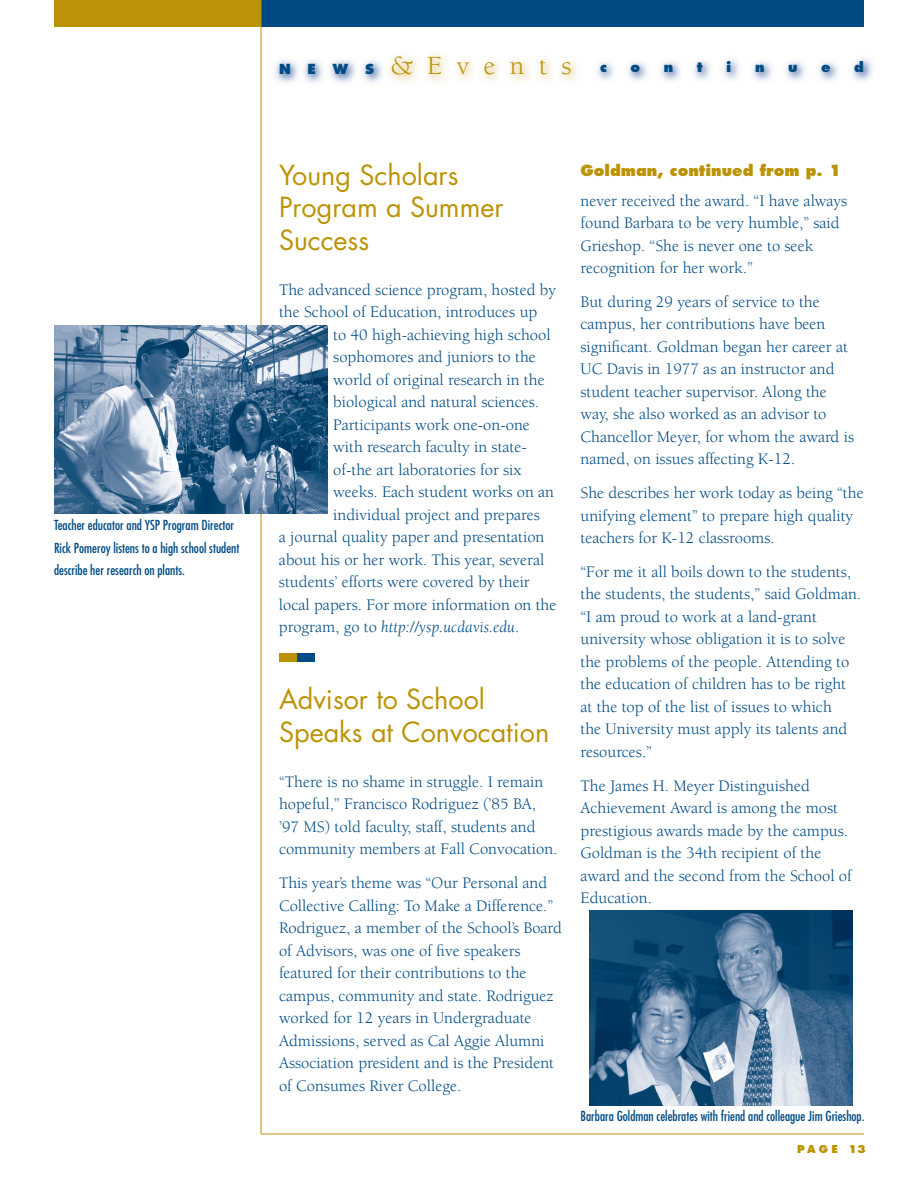
<style>
.page{position:relative;width:918px;height:1188px;background:#fff}
.page>*{position:absolute;margin:0;border:0;box-sizing:border-box;transform-origin:0 0}
.t1{font:27px/32.4px "Futura";color:#bc9306}
.t2{font:27px "Berkeley";color:#bc9306}
.t3{font:16.5px/22.5px "Berkeley";color:#004b84}
.t4{font:italic 16.5px "Berkeley";color:#004b84}
.t5{font:800 15px "Futura";color:#bc9306}
.t6{font:condensed 13.5px/22.5px "Futura";color:#004b84}
.t7{font:800 13.5px "Futura";color:#004b84}
.t8{font:800 10.5px "Futura";letter-spacing:.26em;color:#bc9306}
.s1{font-family:"Futura";font-weight:800;font-size:13.5px;color:#004b84}
.s2{font-style:normal}
</style>
<div class="page">
<div style="left:261px;top:0;width:603px;height:27px;background:#004b84"></div>
<div style="left:54px;top:0;width:207px;height:27px;background:#bc9306"></div>
<hr style="left:261px;top:1134px;width:603px;height:1px;background:#bc9306">
<hr style="left:261px;top:0;width:1px;height:1134px;background:#bc9306">
<img style="left:275px;top:60px;width:107px;height:23px">
<img style="left:597px;top:58px;width:275px;height:23px">
<img style="left:589px;top:911px;width:263px;height:194px">
<img style="left:54px;top:326px;width:273px;height:187px">
<div style="left:279px;top:653px;width:18px;height:9px;background:#bc9306"></div>
<div style="left:297px;top:653px;width:18px;height:9px;background:#004b84"></div>
<p class="t6" style="left:54px;top:514px;width:187px">Teacher educator and YSP Program Director<br>Rick Pomeroy listens to a high school student describe her research on plants.</p>
<h1 class="t2" style="left:279px;top:51px;width:329px"><span class="s1">NEWS</span>&amp; E v e n t s <span class="s1">c</span></h1>
<p class="t7" style="left:631px;top:59px;width:11px">o</p>
<p class="t7" style="left:664px;top:59px;width:11px">n</p>
<p class="t7" style="left:697px;top:59px;width:7px">t</p>
<p class="t7" style="left:726px;top:59px;width:7px">i</p>
<p class="t7" style="left:755px;top:59px;width:11px">n</p>
<p class="t7" style="left:788px;top:59px;width:11px">u</p>
<p class="t7" style="left:821px;top:59px;width:11px">e</p>
<p class="t7" style="left:854px;top:59px;width:11px">d</p>
<h1 class="t1" style="left:279px;top:159px;width:226px">Young Scholars<br>Program a Summer<br>Success</h1>
<p class="t3" style="left:279px;top:278px;width:279px">The advanced science program, hosted by the School of Education, introduces up</p>
<p class="t3" style="left:333px;top:323px;width:219px">to 40 high-achieving high school</p>
<p class="t3" style="left:333px;top:346px;width:204px">sophomores and juniors to the</p>
<p class="t3" style="left:333px;top:368px;width:213px">world of original research in the</p>
<p class="t3" style="left:333px;top:391px;width:207px">biological and natural sciences.</p>
<p class="t3" style="left:333px;top:413px;width:198px">Participants work one-on-one</p>
<p class="t3" style="left:333px;top:436px;width:195px">with research faculty in state-</p>
<p class="t3" style="left:333px;top:458px;width:190px">of-the art laboratories for six</p>
<p class="t3" style="left:333px;top:481px;width:222px">weeks. Each student works on an</p>
<p class="t3" style="left:333px;top:503px;width:208px">individual project and prepares</p>
<p class="t3" style="left:279px;top:526px;width:267px">a journal quality paper and presentation</p>
<p class="t3" style="left:279px;top:548px;width:267px">about his or her work. This year, several</p>
<p class="t3" style="left:279px;top:571px;width:252px">students’ efforts were covered by their</p>
<p class="t3" style="left:279px;top:593px;width:279px">local papers. For more information on the</p>
<p class="t4" style="left:279px;top:618px;width:242px"><span class="s2">program, go to</span> http://ysp.ucdavis.edu<span class="s2">.</span></p>
<h1 class="t1" style="left:279px;top:684px;width:272px">Advisor to School<br>Speaks at Convocation</h1>
<p class="t3" style="left:279px;top:771px;width:280px">“There is no shame in struggle. I remain hopeful,” Francisco Rodriguez (’85 BA, ’97 MS) told faculty, staff, students and community members at Fall Convocation.</p>
<p class="t3" style="left:279px;top:872px;width:284px">This year’s theme was “Our Personal and Collective Calling: To Make a Difference.” Rodriguez, a member of the School’s Board of Advisors, was one of five speakers featured for their contributions to the campus, community and state. Rodriguez worked for 12 years in Undergraduate Admissions, served as Cal Aggie Alumni Association president and is the President of Consumes River College.</p>
<p class="t5" style="left:580px;top:161px;width:262px">Goldman, continued from p. 1</p>
<p class="t3" style="left:580px;top:190px;width:268px">never received the award. “I have always found Barbara to be very humble,” said Grieshop. “She is never one to seek recognition for her work.”</p>
<p class="t3" style="left:580px;top:291px;width:275px">But during 29 years of service to the campus, her contributions have been significant. Goldman began her career at UC Davis in 1977 as an instructor and student teacher supervisor. Along the way, she also worked as an advisor to Chancellor Meyer, for whom the award is named, on issues affecting K-12.</p>
<p class="t3" style="left:580px;top:482px;width:285px">She describes her work today as being “the unifying element” to prepare high quality teachers for K-12 classrooms.</p>
<p class="t3" style="left:580px;top:561px;width:282px">“For me it all boils down to the students, the students, the students,” said Goldman. “I am proud to work at a land-grant university whose obligation it is to solve the problems of the people. Attending to the education of children has to be right at the top of the list of issues to which<br>the University must apply its talents and resources.”</p>
<p class="t3" style="left:580px;top:775px;width:273px">The James H. Meyer Distinguished<br>Achievement Award is among the most prestigious awards made by the campus.<br>Goldman is the 34th recipient of the award and the second from the School of<br>Education.</p>
<p class="t6" style="left:580px;top:1105px;width:286px">Barbara Goldman celebrates with friend and colleague Jim Grieshop.</p>
<p class="t8" style="left:797px;top:1142px;width:70px">PAGE 13</p>
</div>
